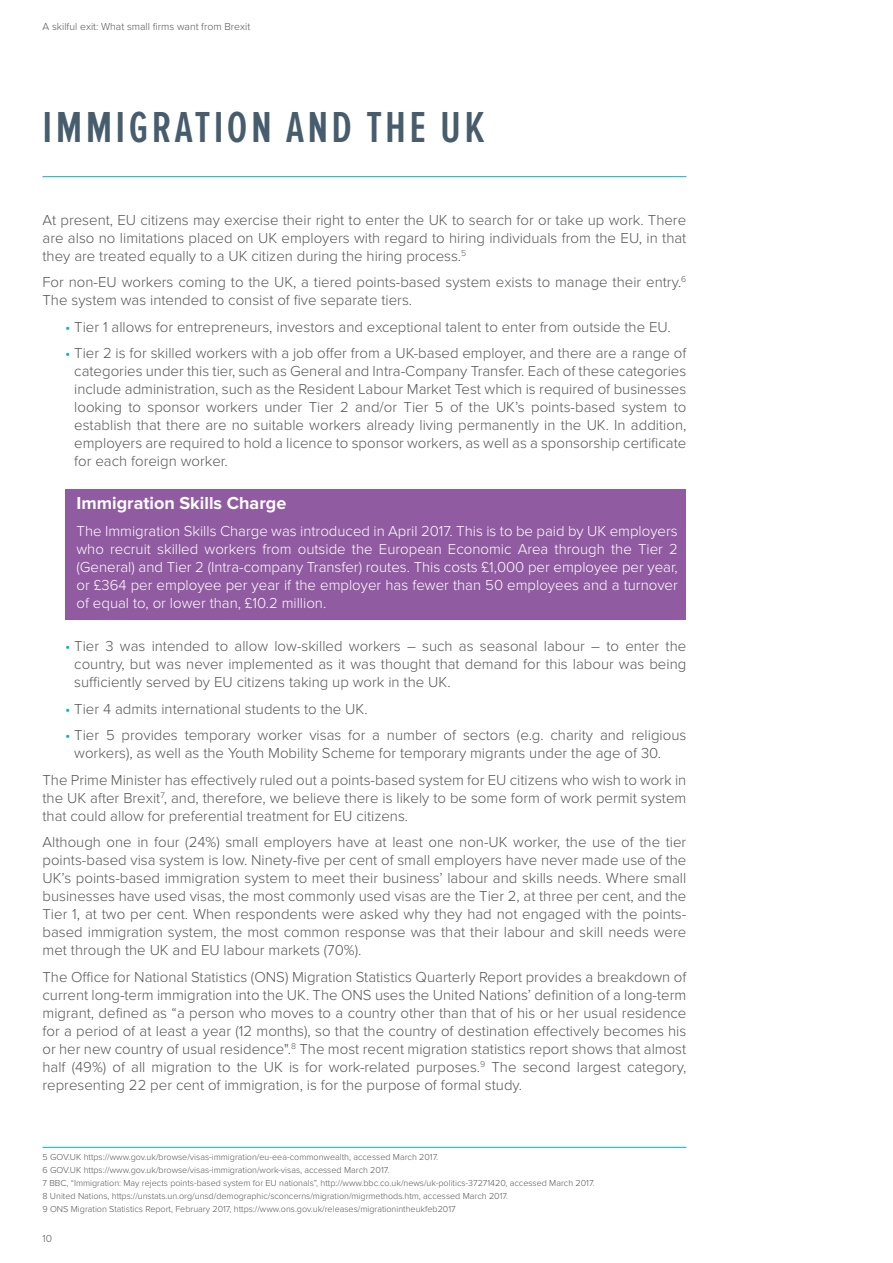
<style>
.page{position:relative;width:893px;height:1263px;background:#fff}
.page>*{position:absolute;margin:0;border:0;box-sizing:border-box;transform-origin:0 0}
.t1{font:600 45px "Proxima Nova S Ex Cn";letter-spacing:.075em;color:#475c6d}
.t2{font:700 18px "Proxima Nova";color:#fff}
.t3{font:300 15px/18px "Proxima Nova";color:#575756;text-align:justify}
.t4{font:300 15px/18px "Proxima Nova";color:#fff;text-align:justify}
.t5{font:300 10.5px "Proxima Nova";color:#575756}
.t6{font:300 9px/12.9px "Proxima Nova";color:#575756}
.s1{color:#00b3bd}
</style>
<div class="page">
<div style="left:66px;top:489px;width:620px;height:131px;background:#915ba1"></div>
<hr style="left:43px;top:176px;width:643px;height:1px;background:#00b3bd">
<hr style="left:43px;top:1147px;width:643px;height:1px;background:#00b3bd">
<p class="t5" style="left:43px;top:20px;width:209px">A skilful exit: What small firms want from Brexit</p>
<h1 class="t1" style="left:43px;top:102px;width:444px">IMMIGRATION AND THE UK</h1>
<p class="t3" style="left:43px;top:211px;width:645px">At present, EU citizens may exercise their right to enter the UK to search for or take up work. There are also no limitations placed on UK employers with regard to hiring individuals from the EU, in that they are treated equally to a UK citizen during the hiring process.<sup>5</sup></p>
<p class="t3" style="left:43px;top:274px;width:645px">For non-EU workers coming to the UK, a tiered points-based system exists to manage their entry.<sup>6<br></sup>The system was intended to consist of five separate tiers.</p>
<p class="t3" style="left:65px;top:318px;width:607px"><span class="s1">•</span> Tier 1 allows for entrepreneurs, investors and exceptional talent to enter from outside the EU.</p>
<p class="t3" style="left:74px;top:345px;width:614px;text-indent:-9px"><span class="s1">•</span> Tier 2 is for skilled workers with a job offer from a UK-based employer, and there are a range of categories under this tier, such as General and Intra-Company Transfer. Each of these categories include administration, such as the Resident Labour Market Test which is required of businesses looking to sponsor workers under Tier 2 and/or Tier 5 of the UK’s points-based system to establish that there are no suitable workers already living permanently in the UK. In addition, employers are required to hold a licence to sponsor workers, as well as a sponsorship certificate for each foreign worker.</p>
<p class="t2" style="left:77px;top:493px;width:211px">Immigration Skills Charge</p>
<p class="t4" style="left:77px;top:522px;width:603px">The Immigration Skills Charge was introduced in April 2017. This is to be paid by UK employers who recruit skilled workers from outside the European Economic Area through the Tier 2 (General) and Tier 2 (Intra-company Transfer) routes. This costs £1,000 per employee per year, or £364 per employee per year if the employer has fewer than 50 employees and a turnover of equal to, or lower than, £10.2 million.</p>
<p class="t3" style="left:74px;top:638px;width:614px;text-indent:-9px"><span class="s1">•</span> Tier 3 was intended to allow low-skilled workers – such as seasonal labour – to enter the country, but was never implemented as it was thought that demand for this labour was being sufficiently served by EU citizens taking up work in the UK.</p>
<p class="t3" style="left:65px;top:700px;width:304px"><span class="s1">•</span> Tier 4 admits international students to the UK.</p>
<p class="t3" style="left:74px;top:727px;width:613px;text-indent:-9px"><span class="s1">•</span> Tier 5 provides temporary worker visas for a number of sectors (e.g. charity and religious workers), as well as the Youth Mobility Scheme for temporary migrants under the age of 30.</p>
<p class="t3" style="left:43px;top:771px;width:645px">The Prime Minister has effectively ruled out a points-based system for EU citizens who wish to work in the UK after Brexit<sup>7</sup>, and, therefore, we believe there is likely to be some form of work permit system that could allow for preferential treatment for EU citizens.</p>
<p class="t3" style="left:43px;top:834px;width:645px">Although one in four (24%) small employers have at least one non-UK worker, the use of the tier points-based visa system is low. Ninety-five per cent of small employers have never made use of the UK’s points-based immigration system to meet their business’ labour and skills needs. Where small businesses have used visas, the most commonly used visas are the Tier 2, at three per cent, and the Tier 1, at two per cent. When respondents were asked why they had not engaged with the points&shy;based immigration system, the most common response was that their labour and skill needs were met through the UK and EU labour markets (70%).</p>
<p class="t3" style="left:43px;top:968px;width:645px">The Office for National Statistics (ONS) Migration Statistics Quarterly Report provides a breakdown of current long-term immigration into the UK. The ONS uses the United Nations’ definition of a long-term migrant, defined as “a person who moves to a country other than that of his or her usual residence for a period of at least a year (12 months), so that the country of destination effectively becomes his or her new country of usual residence".<sup>8</sup> The most recent migration statistics report shows that almost half (49%) of all migration to the UK is for work-related purposes.<sup>9</sup> The second largest category, representing 22 per cent of immigration, is for the purpose of formal study.</p>
<p class="t6" style="left:43px;top:1151px;width:554px">5 GOV.UK https://www.gov.uk/browse/visas-immigration/eu-eea-commonwealth, accessed March 2017.<br>6 GOV.UK https://www.gov.uk/browse/visas-immigration/work-visas, accessed March 2017.<br>7 BBC, “Immigration: May rejects points-based system for EU nationals”, http://www.bbc.co.uk/news/uk-politics-37271420, accessed March 2017.<br>8 United Nations, https://unstats.un.org/unsd/demographic/sconcerns/migration/migrmethods.htm, accessed March 2017.<br>9 ONS Migration Statistics Report, February 2017, https://www.ons.gov.uk/releases/migrationintheukfeb2017</p>
<p class="t5" style="left:43px;top:1232px;width:11px">10</p>
</div>
